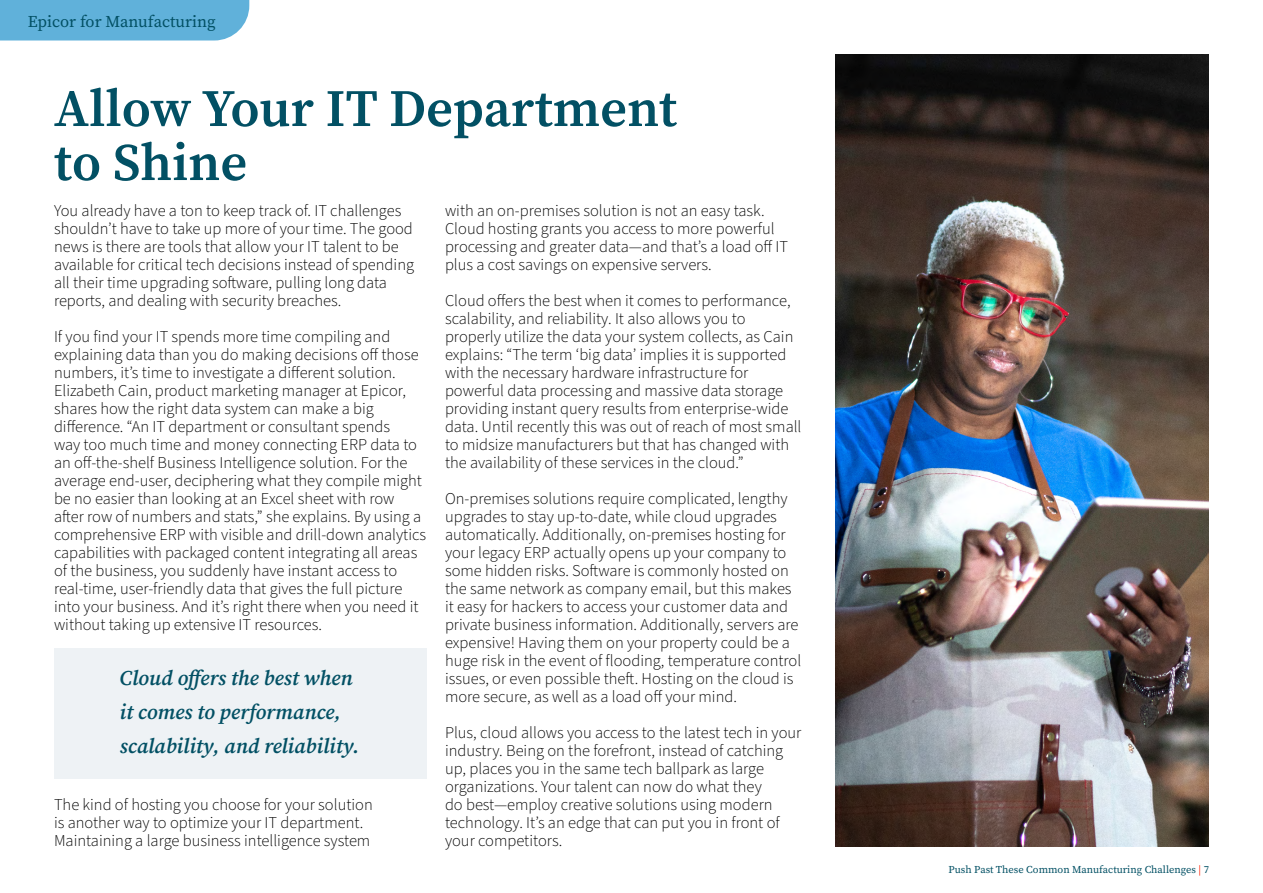
<style>
.page{position:relative;width:1263px;height:893px;background:#fff}
.page>*{position:absolute;margin:0;border:0;box-sizing:border-box;transform-origin:0 0}
.t1{font:600 52.5px/54px "Source Serif Pro";color:#025064}
.t2{font:italic 600 21px/34.2px "Source Serif Pro";color:#025064}
.t3{font:300 16.5px/18px "Source Sans Pro";color:#000}
.t4{font:16.5px "Source Serif Pro";color:#025064}
.t5{font:10.5px "Source Serif Pro";color:#025064}
.s1{color:#ff2102}
</style>
<div class="page">
<img style="left:836px;top:54px;width:373px;height:792px">
<div style="left:54px;top:648px;width:373px;height:130px;background:#eef2f5"></div>
<div style="left:0;top:0;width:249px;height:41px;background:#60b1da"></div>
<p class="t4" style="left:28px;top:10px;width:189px">Epicor for Manufacturing</p>
<h1 class="t1" style="left:54px;top:81px;width:624px">Allow Your IT Department to Shine</h1>
<p class="t3" style="left:54px;top:202px;width:362px">You already have a ton to keep track of. IT challenges shouldn’t have to take up more of your time. The good news is there are tools that allow your IT talent to be available for critical tech decisions instead of spending all their time upgrading software, pulling long data reports, and dealing with security breaches.</p>
<p class="t3" style="left:54px;top:328px;width:374px">If you find your IT spends more time compiling and explaining data than you do making decisions off those numbers, it’s time to investigate a different solution.<br>Elizabeth Cain, product marketing manager at Epicor, shares how the right data system can make a big difference. “An IT department or consultant spends<br>way too much time and money connecting ERP data to an off-the-shelf Business Intelligence solution. For the average end-user, deciphering what they compile might be no easier than looking at an Excel sheet with row after row of numbers and stats,” she explains. By using a comprehensive ERP with visible and drill-down analytics capabilities with packaged content integrating all areas of the business, you suddenly have instant access to real-time, user-friendly data that gives the full picture into your business. And it’s right there when you need it without taking up extensive IT resources.</p>
<p class="t3" style="left:445px;top:202px;width:345px">with an on-premises solution is not an easy task.<br>Cloud hosting grants you access to more powerful processing and greater data—and that’s a load off IT plus a cost savings on expensive servers.</p>
<p class="t3" style="left:445px;top:292px;width:358px">Cloud offers the best when it comes to performance, scalability, and reliability. It also allows you to properly utilize the data your system collects, as Cain explains: “The term ‘big data’ implies it is supported with the necessary hardware infrastructure for powerful data processing and massive data storage providing instant query results from enterprise-wide data. Until recently this was out of reach of most small to midsize manufacturers but that has changed with the availability of these services in the cloud.”</p>
<p class="t3" style="left:445px;top:490px;width:358px">On-premises solutions require complicated, lengthy upgrades to stay up-to-date, while cloud upgrades automatically. Additionally, on-premises hosting for your legacy ERP actually opens up your company to some hidden risks. Software is commonly hosted on the same network as company email, but this makes it easy for hackers to access your customer data and private business information. Additionally, servers are expensive! Having them on your property could be a huge risk in the event of flooding, temperature control issues, or even possible theft. Hosting on the cloud is more secure, as well as a load off your mind.</p>
<p class="t3" style="left:445px;top:724px;width:358px">Plus, cloud allows you access to the latest tech in your industry. Being on the forefront, instead of catching up, places you in the same tech ballpark as large organizations. Your talent can now do what they<br>do best—employ creative solutions using modern technology. It’s an edge that can put you in front of your competitors.</p>
<p class="t2" style="left:120px;top:660px;width:241px">Cloud offers the best when it comes to performance, scalability, and reliability.</p>
<p class="t3" style="left:54px;top:796px;width:320px">The kind of hosting you choose for your solution is another way to optimize your IT department.<br>Maintaining a large business intelligence system</p>
<p class="t5" style="left:949px;top:862px;width:262px">Push Past These Common Manufacturing Challenges <span class="s1">|</span> 7</p>
</div>
